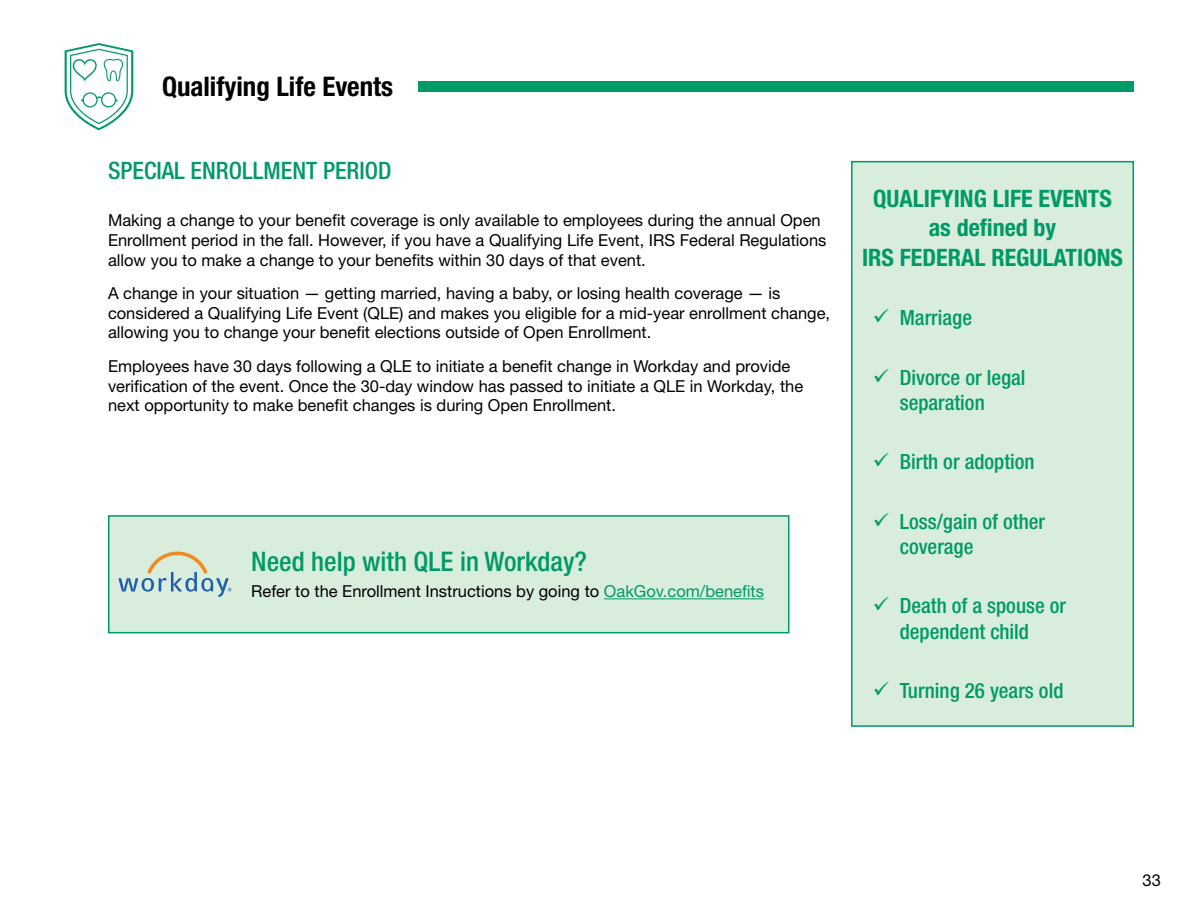
<style>
.page{position:relative;width:1188px;height:918px;background:#fff}
.page>*{position:absolute;margin:0;border:0;box-sizing:border-box;transform-origin:0 0}
.t1{font:500 condensed 27px "Helvetica Neue LT Std";color:#009a66}
.t2{font:700 condensed 27px "Helvetica Neue LT Std";color:#000}
.t3{font:700 condensed 24px/29.7px "Helvetica Neue LT Std";color:#009a66;text-align:center}
.t4{font:500 condensed 24px "Helvetica Neue LT Std";color:#009a66}
.t5{font:500 condensed 21px/25.5px "Helvetica Neue LT Std";color:#009a66}
.t6{font:16.5px/19.8px "Helvetica Neue LT Std";color:#000}
.s1{color:#009a66}
</style>
<div class="page">
<svg style="left:65px;top:43px;width:68px;height:87px"></svg>
<div style="left:418px;top:82px;width:716px;height:10px;background:#009a66"></div>
<div style="left:852px;top:162px;width:281px;height:564px;background:#d8eddc"></div>
<div style="left:851px;top:161px;width:283px;height:566px;border:2px solid #009a66"></div>
<div style="left:109px;top:516px;width:680px;height:117px;background:#d8eddc"></div>
<hr style="left:604px;top:598px;width:160px;height:1px;background:#009a66">
<div style="left:108px;top:515px;width:681px;height:118px;border:2px solid #009a66"></div>
<svg style="left:118px;top:552px;width:113px;height:45px"></svg>
<h1 class="t2" style="left:162px;top:70px;width:233px">Qualifying Life Events</h1>
<h2 class="t4" style="left:108px;top:156px;width:285px">SPECIAL ENROLLMENT PERIOD</h2>
<p class="t6" style="left:108px;top:210px;width:720px">Making a change to your benefit coverage is only available to employees during the annual Open<br>Enrollment period in the fall. However, if you have a Qualifying Life Event, IRS Federal Regulations allow you to make a change to your benefits within 30 days of that event.</p>
<p class="t6" style="left:108px;top:283px;width:724px">A change in your situation — getting married, having a baby, or losing health coverage — is considered a Qualifying Life Event (QLE) and makes you eligible for a mid-year enrollment change, allowing you to change your benefit elections outside of Open Enrollment.</p>
<p class="t6" style="left:108px;top:356px;width:697px">Employees have 30 days following a QLE to initiate a benefit change in Workday and provide verification of the event. Once the 30-day window has passed to initiate a QLE in Workday, the next opportunity to make benefit changes is during Open Enrollment.</p>
<h1 class="t1" style="left:251px;top:545px;width:337px">Need help with QLE in Workday?</h1>
<p class="t6" style="left:251px;top:581px;width:514px">Refer to the Enrollment Instructions by going to <span class="s1">OakGov.com/benefits</span></p>
<h2 class="t3" style="left:862px;top:183px;width:262px">QUALIFYING LIFE EVENTS as defined by<br>IRS FEDERAL REGULATIONS</h2>
<p class="t5" style="left:900px;top:305px;width:74px">Marriage</p>
<p class="t5" style="left:900px;top:364px;width:127px">Divorce or legal separation</p>
<p class="t5" style="left:900px;top:449px;width:136px">Birth or adoption</p>
<p class="t5" style="left:900px;top:508px;width:147px">Loss/gain of other coverage</p>
<p class="t5" style="left:900px;top:593px;width:168px">Death of a spouse or dependent child</p>
<p class="t5" style="left:900px;top:678px;width:165px">Turning 26 years old</p>
<p class="t6" style="left:1143px;top:870px;width:20px">33</p>
</div>
